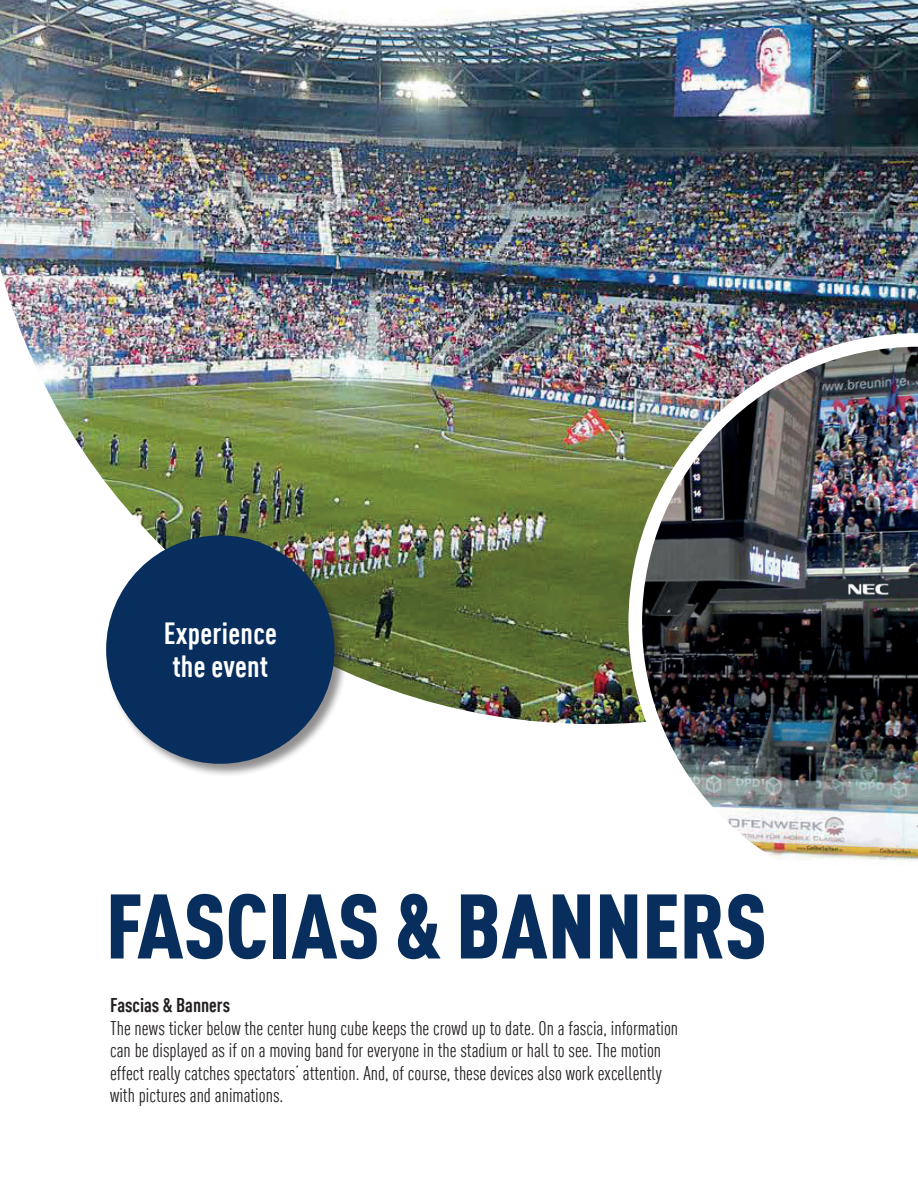
<style>
.page{position:relative;width:918px;height:1188px;background:#fff}
.page>*{position:absolute;margin:0;border:0;box-sizing:border-box;transform-origin:0 0}
.t1{font:900 90px "MPDIN Pro Cond";color:#082e5e}
.t2{font:700 30px/33px "MPDIN Pro Cond";letter-spacing:.01em;color:#fff}
.t3{font:19.5px/22.5px "MPDIN Pro Cond";color:#231f20}
.t4{font:700 19.5px "MPDIN Pro Cond";color:#231f20}
</style>
<div class="page">
<img style="left:0;top:0;width:918px;height:724px">
<img style="left:628px;top:333px;width:290px;height:391px">
<div style="left:105px;top:534px;width:243px;height:243px;background:#231f20;opacity:.5"></div>
<div style="left:106px;top:535px;width:229px;height:229px;background:#082e5e;border-radius:50%"></div>
<img style="left:642px;top:347px;width:276px;height:514px">
<h2 class="t2" style="left:164px;top:615px;width:115px">Experience the event</h2>
<h1 class="t1" style="left:106px;top:862px;width:663px">FASCIAS &amp; BANNERS</h1>
<p class="t4" style="left:110px;top:992px;width:122px">Fascias &amp; Banners</p>
<p class="t3" style="left:110px;top:1016px;width:570px">The news ticker below the center hung cube keeps the crowd up to date. On a fascia, information can be displayed as if on a moving band for everyone in the stadium or hall to see. The motion effect really catches spectators‘ attention. And, of course, these devices also work excellently with pictures and animations.</p>
</div>
